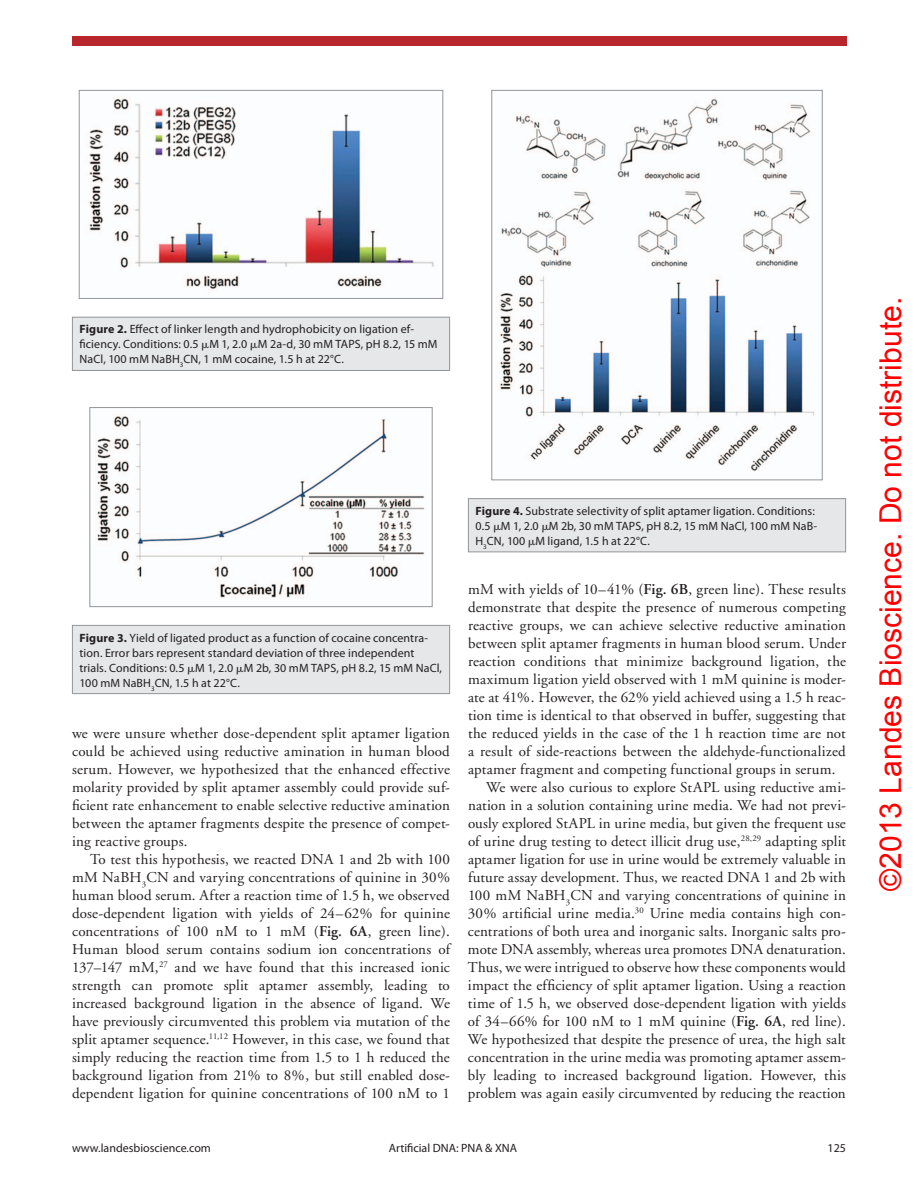
<style>
.page{position:relative;width:918px;height:1188px;background:#fff}
.page>*{position:absolute;margin:0;border:0;box-sizing:border-box;transform-origin:0 0}
.t1{font:30.15px "Arial";color:#f00}
.t2{font:15px/18px "Adobe Garamond";letter-spacing:.01em;color:#231f20;text-align:justify}
.t3{font:12px/15px "Myriad Pro";letter-spacing:.01em;color:#231f20}
.s1{font-weight:700}
.s2{font-family:"Universal Std Greekw Math Pi"}
.s3{font-weight:600}
</style>
<div class="page">
<div style="left:72px;top:36px;width:774px;height:10px;background:#b7262b"></div>
<div style="left:72px;top:317px;width:378px;height:53px;background:#e6e7e9"></div>
<div style="left:72px;top:317px;width:378px;height:54px;border:1px solid #939598"></div>
<div style="left:72px;top:625px;width:378px;height:69px;background:#e6e7e9"></div>
<div style="left:72px;top:625px;width:378px;height:69px;border:1px solid #939598"></div>
<img style="left:89px;top:97px;width:345px;height:193px">
<div style="left:79px;top:90px;width:364px;height:209px;border:1px solid #939598"></div>
<img style="left:96px;top:416px;width:329px;height:182px">
<div style="left:89px;top:407px;width:344px;height:200px;border:1px solid #939598"></div>
<div style="left:468px;top:499px;width:378px;height:53px;background:#e6e7e9"></div>
<div style="left:468px;top:498px;width:378px;height:54px;border:1px solid #939598"></div>
<img style="left:499px;top:97px;width:316px;height:374px">
<div style="left:491px;top:90px;width:332px;height:390px;border:1px solid #939598"></div>
<p class="t3" style="left:80px;top:322px;width:360px"><span class="s1">Figure 2.</span> Effect of linker length and hydrophobicity on ligation ef&shy;ficiency. Conditions: 0.5 <span class="s2">μ</span>M 1, 2.0 <span class="s2">μ</span>M 2a-d, 30 mM TAPS, pH 8.2, 15 mM<br>NaCl, 100 mM NaBH <sub>3</sub>CN, 1 mM cocaine, 1.5 h at 22°C.</p>
<p class="t3" style="left:80px;top:630px;width:364px"><span class="s1">Figure 3.</span> Yield of ligated product as a function of cocaine concentra&shy;tion. Error bars represent standard deviation of three independent trials. Conditions: 0.5 <span class="s2">μ</span>M 1, 2.0 <span class="s2">μ</span>M 2b, 30 mM TAPS, pH 8.2, 15 mM NaCl, 100 mM NaBH <sub>3</sub>CN, 1.5 h at 22°C.</p>
<p class="t2" style="left:72px;top:725px;width:379px">we were unsure whether dose-dependent split aptamer ligation could be achieved using reductive amination in human blood serum. However, we hypothesized that the enhanced effective molarity provided by split aptamer assembly could provide suf&shy;ficient rate enhancement to enable selective reductive amination between the aptamer fragments despite the presence of compet&shy;ing reactive groups.</p>
<p class="t2" style="left:72px;top:851px;width:380px;text-indent:18px">To test this hypothesis, we reacted DNA 1 and 2b with 100 mM NaBH<sub>3</sub>CN and varying concentrations of quinine in 30% human blood serum. After a reaction time of 1.5 h, we observed dose-dependent ligation with yields of 24–62% for quinine concentrations of 100 nM to 1 mM (<span class="s3">Fig. 6A</span>, green line).<br>Human blood serum contains sodium ion concentrations of 137–147 mM,<sup>27</sup> and we have found that this increased ionic strength can promote split aptamer assembly, leading to increased background ligation in the absence of ligand. We have previously circumvented this problem via mutation of the split aptamer sequence.<sup>11,12</sup> However, in this case, we found that simply reducing the reaction time from 1.5 to 1 h reduced the background ligation from 21% to 8%, but still enabled dose&shy;dependent ligation for quinine concentrations of 100 nM to 1</p>
<p class="t3" style="left:476px;top:503px;width:343px"><span class="s1">Figure 4.</span> Substrate selectivity of split aptamer ligation. Conditions:<br>0.5 <span class="s2">μ</span>M 1, 2.0 <span class="s2">μ</span>M 2b, 30 mM TAPS, pH 8.2, 15 mM NaCl, 100 mM NaB-<br>H <sub>3</sub>CN, 100 <span class="s2">μ</span>M ligand, 1.5 h at 22°C.</p>
<p class="t2" style="left:468px;top:581px;width:379px">mM with yields of 10–41% (<span class="s3">Fig. 6B</span>, green line). These results</p>
<p class="t2" style="left:468px;top:599px;width:379px">demonstrate that despite the presence of numerous competing</p>
<p class="t2" style="left:468px;top:617px;width:379px">reactive groups, we can achieve selective reductive amination</p>
<p class="t2" style="left:468px;top:635px;width:379px">between split aptamer fragments in human blood serum. Under</p>
<p class="t2" style="left:468px;top:653px;width:379px">reaction conditions that minimize background ligation, the</p>
<p class="t2" style="left:468px;top:671px;width:379px">maximum ligation yield observed with 1 mM quinine is moder-</p>
<p class="t2" style="left:468px;top:689px;width:379px">ate at 41%. However, the 62% yield achieved using a 1.5 h reac-</p>
<p class="t2" style="left:468px;top:707px;width:379px">tion time is identical to that observed in buffer, suggesting that</p>
<p class="t2" style="left:468px;top:725px;width:379px">the reduced yields in the case of the 1 h reaction time are not</p>
<p class="t2" style="left:468px;top:743px;width:379px">a result of side-reactions between the aldehyde-functionalized</p>
<p class="t2" style="left:468px;top:761px;width:369px">aptamer fragment and competing functional groups in serum.</p>
<p class="t2" style="left:486px;top:779px;width:361px">We were also curious to explore StAPL using reductive ami-</p>
<p class="t2" style="left:468px;top:797px;width:379px">nation in a solution containing urine media. We had not previ-</p>
<p class="t2" style="left:468px;top:815px;width:379px">ously explored StAPL in urine media, but given the frequent use</p>
<p class="t2" style="left:468px;top:833px;width:379px">of urine drug testing to detect illicit drug use,<sup>28,29</sup> adapting split</p>
<p class="t2" style="left:468px;top:851px;width:380px">aptamer ligation for use in urine would be extremely valuable in</p>
<p class="t2" style="left:468px;top:869px;width:379px">future assay development. Thus, we reacted DNA 1 and 2b with</p>
<p class="t2" style="left:468px;top:887px;width:379px">100 mM NaBH<sub>3</sub>CN and varying concentrations of quinine in</p>
<p class="t2" style="left:468px;top:905px;width:379px">30% artificial urine media.<sup>30</sup> Urine media contains high con-</p>
<p class="t2" style="left:468px;top:923px;width:379px">centrations of both urea and inorganic salts. Inorganic salts pro-</p>
<p class="t2" style="left:468px;top:941px;width:379px">mote DNA assembly, whereas urea promotes DNA denaturation.</p>
<p class="t2" style="left:468px;top:959px;width:379px">Thus, we were intrigued to observe how these components would</p>
<p class="t2" style="left:468px;top:977px;width:379px">impact the efficiency of split aptamer ligation. Using a reaction</p>
<p class="t2" style="left:468px;top:995px;width:379px">time of 1.5 h, we observed dose-dependent ligation with yields</p>
<p class="t2" style="left:468px;top:1013px;width:379px">of 34–66% for 100 nM to 1 mM quinine (<span class="s3">Fig. 6A</span>, red line).</p>
<p class="t2" style="left:468px;top:1031px;width:379px">We hypothesized that despite the presence of urea, the high salt</p>
<p class="t2" style="left:468px;top:1049px;width:379px">concentration in the urine media was promoting aptamer assem-</p>
<p class="t2" style="left:468px;top:1067px;width:379px">bly leading to increased background ligation. However, this</p>
<p class="t2" style="left:468px;top:1085px;width:379px">problem was again easily circumvented by reducing the reaction</p>
<p class="t3" style="left:72px;top:1140px;width:140px">www.landesbioscience.com</p>
<p class="t3" style="left:389px;top:1140px;width:130px">Artificial DNA: PNA &amp; XNA</p>
<p class="t3" style="left:828px;top:1140px;width:20px">125</p>
<h1 class="t1" style="left:871px;top:891px;width:595px;rotate:-90deg">©2013 Landes Bioscience. Do not distribute.</h1>
</div>
